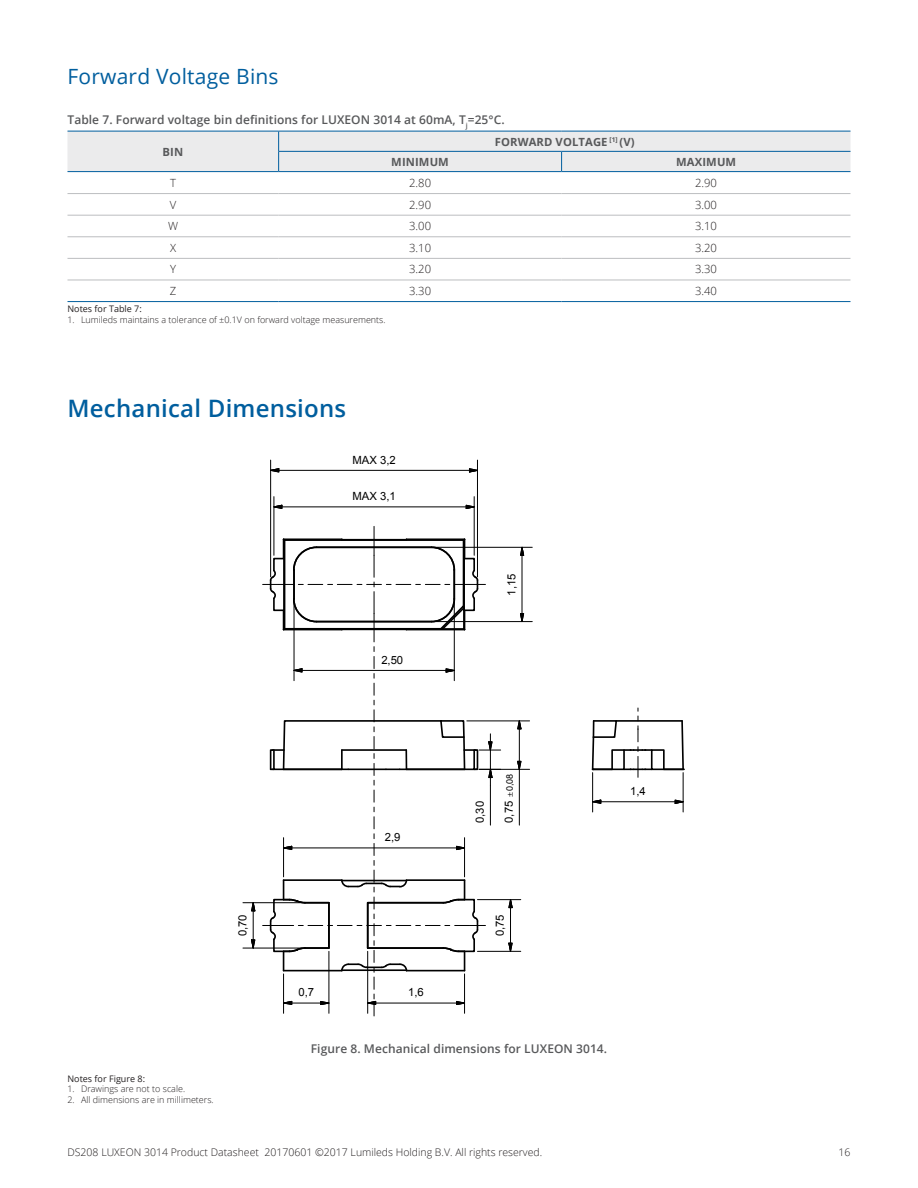
<style>
.page{position:relative;width:918px;height:1188px;background:#fff}
.page>*{position:absolute;margin:0;border:0;box-sizing:border-box;transform-origin:0 0}
.t1{font:600 24px "Open Sans";letter-spacing:.01em;color:#005e9e}
.t2{font:21px "Open Sans";letter-spacing:.01em;color:#005e9e}
.t3{font:600 12px "Open Sans";letter-spacing:.005em;color:#58595b}
.t4{font:300 11.25px "Open Sans";color:#231f20}
.t5{font:11.25px "Arial";color:#000}
.t6{font:700 11.25px "Open Sans";letter-spacing:.01em;color:#58595b}
.t7{font:300 10.5px "Open Sans";color:#231f20}
.t8{font:300 9px "Open Sans";color:#231f20}
.t9{font:9px "Open Sans";color:#231f20}
.s1{font-family:"Myriad Pro";font-size:8.4px}
.s2{font-size:9px}
</style>
<div class="page">
<hr style="left:68px;top:193px;width:211px;height:1px;background:#bcbec0">
<hr style="left:279px;top:193px;width:283px;height:1px;background:#bcbec0">
<hr style="left:562px;top:193px;width:288px;height:1px;background:#bcbec0">
<hr style="left:68px;top:215px;width:211px;height:1px;background:#bcbec0">
<hr style="left:279px;top:215px;width:283px;height:1px;background:#bcbec0">
<hr style="left:562px;top:215px;width:288px;height:1px;background:#bcbec0">
<hr style="left:68px;top:236px;width:211px;height:1px;background:#bcbec0">
<hr style="left:279px;top:236px;width:283px;height:1px;background:#bcbec0">
<hr style="left:562px;top:236px;width:288px;height:1px;background:#bcbec0">
<hr style="left:68px;top:258px;width:211px;height:1px;background:#bcbec0">
<hr style="left:279px;top:258px;width:283px;height:1px;background:#bcbec0">
<hr style="left:562px;top:258px;width:288px;height:1px;background:#bcbec0">
<div style="left:68px;top:132px;width:782px;height:40px;background:#ebebec"></div>
<hr style="left:68px;top:280px;width:211px;height:1px;background:#bcbec0">
<hr style="left:279px;top:280px;width:283px;height:1px;background:#bcbec0">
<hr style="left:562px;top:280px;width:288px;height:1px;background:#bcbec0">
<hr style="left:68px;top:301px;width:211px;height:1px;background:#005e9e">
<hr style="left:279px;top:301px;width:283px;height:1px;background:#005e9e">
<hr style="left:562px;top:301px;width:288px;height:1px;background:#005e9e">
<hr style="left:68px;top:131px;width:211px;height:1px;background:#005e9e">
<hr style="left:279px;top:131px;width:283px;height:1px;background:#005e9e">
<hr style="left:562px;top:131px;width:288px;height:1px;background:#005e9e">
<hr style="left:279px;top:171px;width:283px;height:1px;background:#005e9e">
<hr style="left:562px;top:171px;width:288px;height:1px;background:#005e9e">
<div style="left:611px;top:749px;width:14px;height:21px;border:2px solid #000"></div>
<div style="left:651px;top:749px;width:14px;height:21px;border:2px solid #000"></div>
<svg style="left:664px;top:720px;width:21px;height:51px"></svg>
<hr style="left:616px;top:720px;width:66px;height:2px;background:#000">
<svg style="left:591px;top:720px;width:27px;height:51px"></svg>
<svg style="left:624px;top:708px;width:28px;height:69px"></svg>
<svg style="left:520px;top:546px;width:5px;height:17px"></svg>
<svg style="left:520px;top:613px;width:5px;height:10px"></svg>
<hr style="left:522px;top:555px;width:1px;height:59px;background:#000">
<hr style="left:435px;top:621px;width:97px;height:1px;background:#000">
<hr style="left:435px;top:547px;width:97px;height:1px;background:#000">
<svg style="left:593px;top:799px;width:9px;height:5px"></svg>
<svg style="left:674px;top:799px;width:9px;height:5px"></svg>
<hr style="left:601px;top:801px;width:74px;height:1px;background:#000">
<hr style="left:592px;top:773px;width:1px;height:39px;background:#000">
<hr style="left:683px;top:773px;width:1px;height:39px;background:#000">
<svg style="left:251px;top:903px;width:5px;height:45px"></svg>
<hr style="left:243px;top:948px;width:59px;height:1px;background:#000">
<hr style="left:243px;top:902px;width:59px;height:1px;background:#000">
<svg style="left:508px;top:900px;width:5px;height:9px"></svg>
<svg style="left:508px;top:942px;width:5px;height:9px"></svg>
<hr style="left:510px;top:908px;width:1px;height:35px;background:#000">
<hr style="left:477px;top:951px;width:44px;height:1px;background:#000">
<hr style="left:477px;top:899px;width:44px;height:1px;background:#000">
<svg style="left:517px;top:760px;width:5px;height:13px"></svg>
<svg style="left:517px;top:721px;width:5px;height:16px"></svg>
<hr style="left:519px;top:729px;width:1px;height:32px;background:#000">
<hr style="left:479px;top:769px;width:51px;height:1px;background:#000">
<hr style="left:467px;top:720px;width:63px;height:1px;background:#000">
<hr style="left:519px;top:769px;width:1px;height:56px;background:#000">
<svg style="left:271px;top:504px;width:12px;height:6px"></svg>
<svg style="left:465px;top:504px;width:9px;height:6px"></svg>
<hr style="left:282px;top:506px;width:184px;height:1px;background:#000">
<hr style="left:474px;top:497px;width:1px;height:58px;background:#000">
<hr style="left:274px;top:497px;width:1px;height:58px;background:#000">
<svg style="left:271px;top:468px;width:9px;height:5px"></svg>
<svg style="left:469px;top:468px;width:8px;height:5px"></svg>
<hr style="left:279px;top:470px;width:190px;height:1px;background:#000">
<hr style="left:477px;top:460px;width:1px;height:117px;background:#000">
<hr style="left:270px;top:460px;width:1px;height:117px;background:#000">
<svg style="left:263px;top:526px;width:238px;height:490px"></svg>
<h2 class="t2" style="left:68px;top:62px;width:213px">Forward Voltage Bins</h2>
<h3 class="t3" style="left:68px;top:111px;width:437px">Table 7. Forward voltage bin definitions for LUXEON 3014 at 60mA, T<sub>j</sub>=25°C.</h3>
<p class="t6" style="left:163px;top:144px;width:22px">BIN</p>
<p class="t6" style="left:495px;top:134px;width:141px">FORWARD VOLTAGE <sup>[1]</sup> (V)</p>
<p class="t6" style="left:391px;top:154px;width:59px">MINIMUM</p>
<p class="t6" style="left:676px;top:154px;width:61px">MAXIMUM</p>
<p class="t4" style="left:170px;top:175px;width:7px">T</p>
<p class="t4" style="left:409px;top:175px;width:23px">2.80</p>
<p class="t4" style="left:695px;top:175px;width:23px">2.90</p>
<p class="t4" style="left:170px;top:197px;width:8px">V</p>
<p class="t4" style="left:409px;top:197px;width:23px">2.90</p>
<p class="t4" style="left:695px;top:197px;width:23px">3.00</p>
<p class="t4" style="left:168px;top:218px;width:12px">W</p>
<p class="t4" style="left:409px;top:218px;width:23px">3.00</p>
<p class="t4" style="left:695px;top:218px;width:23px">3.10</p>
<p class="t4" style="left:170px;top:240px;width:8px">X</p>
<p class="t4" style="left:409px;top:240px;width:23px">3.10</p>
<p class="t4" style="left:695px;top:240px;width:23px">3.20</p>
<p class="t4" style="left:170px;top:262px;width:7px">Y</p>
<p class="t4" style="left:409px;top:262px;width:23px">3.20</p>
<p class="t4" style="left:695px;top:262px;width:23px">3.30</p>
<p class="t4" style="left:170px;top:283px;width:8px">Z</p>
<p class="t4" style="left:409px;top:283px;width:23px">3.30</p>
<p class="t4" style="left:695px;top:283px;width:23px">3.40</p>
<p class="t9" style="left:68px;top:303px;width:76px">Notes for Table 7:</p>
<p class="t8" style="left:68px;top:314px;width:320px">1. Lumileds maintains a tolerance of ±0.1V on forward voltage measurements.</p>
<h1 class="t1" style="left:68px;top:392px;width:280px">Mechanical Dimensions</h1>
<p class="t5" style="left:353px;top:452px;width:45px">MAX 3,2</p>
<p class="t5" style="left:353px;top:489px;width:45px">MAX 3,1</p>
<p class="t5" style="left:381px;top:653px;width:23px">2,50</p>
<p class="t5" style="left:504px;top:596px;width:24px;rotate:-90deg">11, 5</p>
<p class="t5" style="left:385px;top:830px;width:17px">2,9</p>
<p class="t5" style="left:472px;top:823px;width:23px;rotate:-90deg">03, 0</p>
<p class="t5" style="left:501px;top:823px;width:50px;rotate:-90deg">0,75 <span class="s1">±</span><span class="s2">0,08</span></p>
<p class="t5" style="left:630px;top:784px;width:17px">1,4</p>
<p class="t9" style="left:68px;top:1073px;width:79px">Notes for Figure 8:</p>
<p class="t8" style="left:68px;top:1083px;width:119px">1. Drawings are not to scale.</p>
<p class="t8" style="left:68px;top:1094px;width:148px">2. All dimensions are in millimeters.</p>
<p class="t5" style="left:235px;top:936px;width:23px;rotate:-90deg">0,70</p>
<p class="t5" style="left:493px;top:936px;width:24px;rotate:-90deg">0,75</p>
<p class="t5" style="left:298px;top:985px;width:17px">0,7</p>
<p class="t5" style="left:408px;top:985px;width:17px">1,6</p>
<h3 class="t3" style="left:311px;top:1040px;width:296px">Figure 8. Mechanical dimensions for LUXEON 3014.</h3>
<p class="t7" style="left:68px;top:1145px;width:476px">DS208 LUXEON 3014 Product Datasheet 20170601 ©2017 Lumileds Holding B.V. All rights reserved.</p>
<p class="t7" style="left:839px;top:1145px;width:13px">16</p>
</div>
